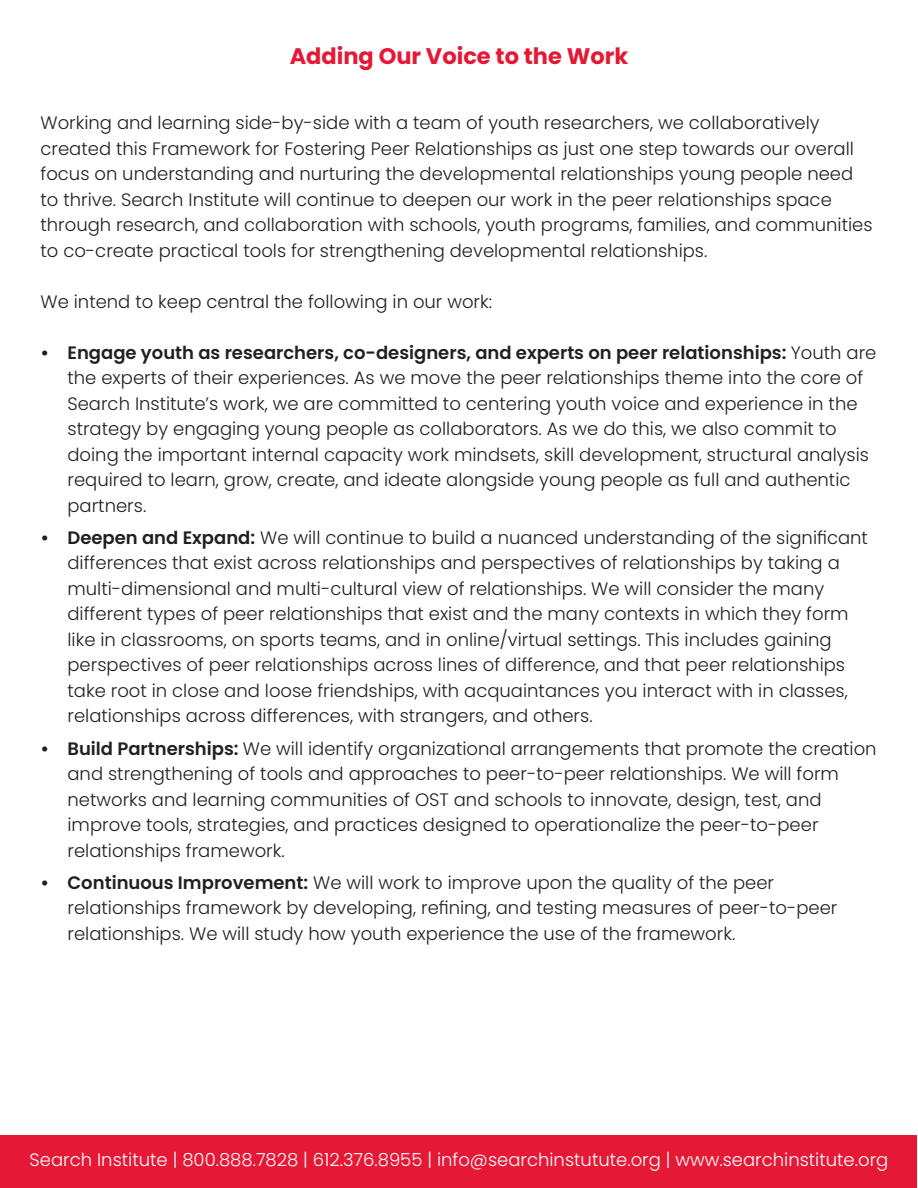
<style>
.page{position:relative;width:918px;height:1188px;background:#fff}
.page>*{position:absolute;margin:0;border:0;box-sizing:border-box;transform-origin:0 0}
.Paragraph_Style_3{font:700 22.5px "Poppins";color:#e51836}
.Paragraph_Style_2{font:300 18px/25.5px "Poppins";color:#231f20}
.t1{font:300 18px "Poppins";color:#fff}
.s1{font-weight:600}
</style>
<div class="page">
<div style="left:1px;top:1135px;width:916px;height:53px;background:#e51836"></div>
<p class="Paragraph_Style_3" style="left:290px;top:43px;width:340px">Adding Our Voice to the Work</p>
<p class="Paragraph_Style_2" style="left:40px;top:110px;width:834px">Working and learning side-by-side with a team of youth researchers, we collaboratively created this Framework for Fostering Peer Relationships as just one step towards our overall focus on understanding and nurturing the developmental relationships young people need to thrive. Search Institute will continue to deepen our work in the peer relationships space through research, and collaboration with schools, youth programs, families, and communities to co-create practical tools for strengthening developmental relationships.</p>
<p class="Paragraph_Style_2" style="left:40px;top:289px;width:453px">We intend to keep central the following in our work:</p>
<p class="Paragraph_Style_2" style="left:68px;top:340px;width:810px;text-indent:-27px"><span class="s1">• Engage youth as researchers, co-designers, and experts on peer relationships:</span> Youth are the experts of their experiences. As we move the peer relationships theme into the core of Search Institute’s work, we are committed to centering youth voice and experience in the strategy by engaging young people as collaborators. As we do this, we also commit to doing the important internal capacity work mindsets, skill development, structural analysis required to learn, grow, create, and ideate alongside young people as full and authentic partners.</p>
<p class="Paragraph_Style_2" style="left:68px;top:525px;width:802px;text-indent:-27px"><span class="s1">• Deepen and Expand:</span> We will continue to build a nuanced understanding of the significant differences that exist across relationships and perspectives of relationships by taking a multi-dimensional and multi-cultural view of relationships. We will consider the many different types of peer relationships that exist and the many contexts in which they form like in classrooms, on sports teams, and in online/virtual settings. This includes gaining perspectives of peer relationships across lines of difference, and that peer relationships take root in close and loose friendships, with acquaintances you interact with in classes, relationships across differences, with strangers, and others.</p>
<p class="Paragraph_Style_2" style="left:68px;top:736px;width:811px;text-indent:-27px"><span class="s1">• Build Partnerships:</span> We will identify organizational arrangements that promote the creation and strengthening of tools and approaches to peer-to-peer relationships. We will form networks and learning communities of OST and schools to innovate, design, test, and improve tools, strategies, and practices designed to operationalize the peer-to-peer relationships framework.</p>
<p class="Paragraph_Style_2" style="left:68px;top:870px;width:772px;text-indent:-27px"><span class="s1">• Continuous Improvement:</span> We will work to improve upon the quality of the peer relationships framework by developing, refining, and testing measures of peer-to-peer relationships. We will study how youth experience the use of the framework.</p>
<p class="t1" style="left:30px;top:1149px;width:860px">Search Institute | 800.888.7828 | 612.376.8955 | info@searchinstutute.org | www.searchinstitute.org</p>
</div>
